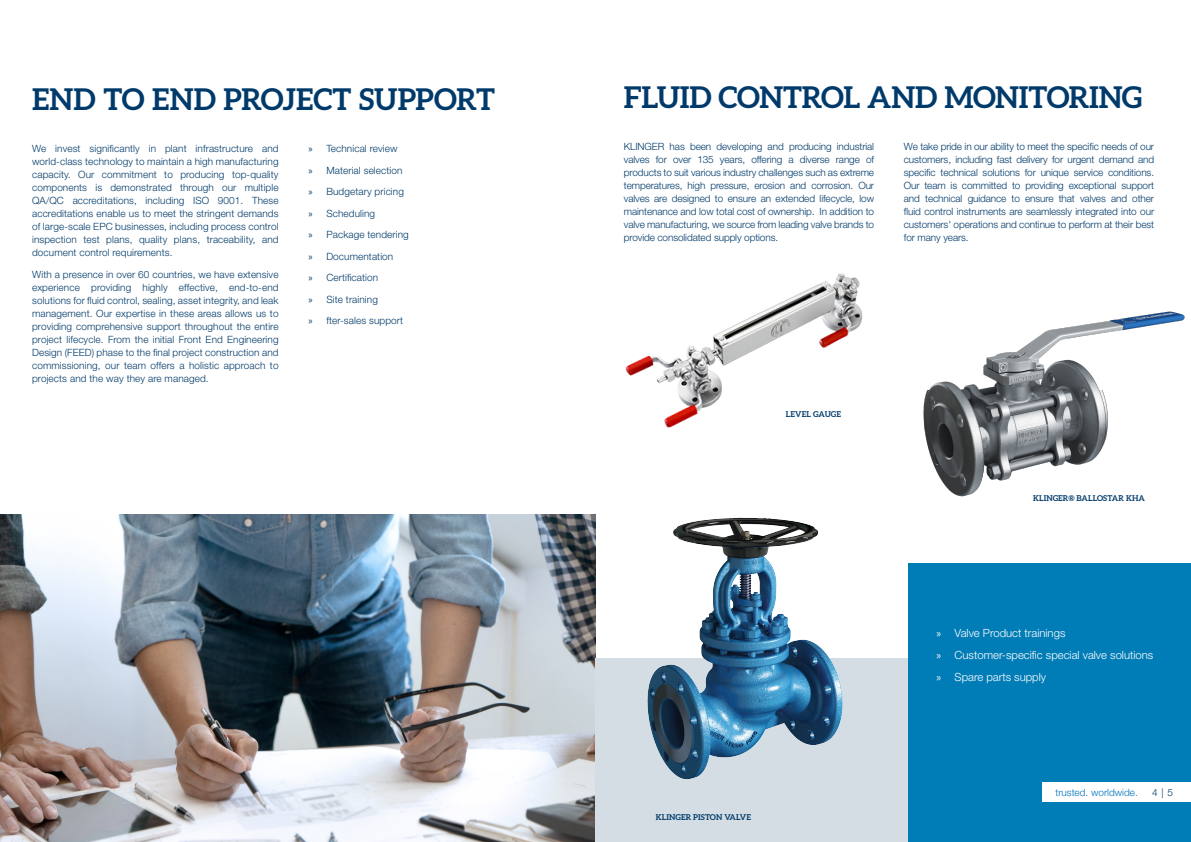
<style>
.page{position:relative;width:1191px;height:842px;background:#fff}
.page>*{position:absolute;margin:0;border:0;box-sizing:border-box;transform-origin:0 0}
.HL{font:700 30px "Aleo";letter-spacing:-.01em;color:#003a6a}
.t1{font:300 11.3px "Helvetica Neue LT Pro";color:#fff}
.Copy{font:300 10px/13px "Helvetica Neue LT Pro";letter-spacing:.01em;color:#003a6a;text-align:justify}
.t2{font:300 10px "Helvetica Neue LT Pro";color:#0072bc}
.Copy-2{font:700 8px "Aleo";letter-spacing:.01em;color:#003a6a}
.s1{font-family:"Myriad Pro";font-weight:400}
</style>
<div class="page">
<img style="left:0;top:514px;width:596px;height:328px">
<div style="left:908px;top:564px;width:283px;height:278px;background:#007cb6"></div>
<div style="left:595px;top:659px;width:313px;height:183px;background:#d3dde3"></div>
<img style="left:923px;top:311px;width:262px;height:186px">
<img style="left:631px;top:517px;width:228px;height:263px">
<img style="left:625px;top:273px;width:238px;height:155px">
<div style="left:1042px;top:782px;width:149px;height:20px;background:#fff"></div>
<p class="HL" style="left:32px;top:82px;width:464px">END TO END PROJECT SUPPORT</p>
<p class="HL" style="left:624px;top:80px;width:520px">FLUID CONTROL AND MONITORING</p>
<p class="Copy" style="left:624px;top:140px;width:252px">KLINGER has been developing and producing industrial valves for over 135 years, offering a diverse range of products to suit various industry challenges such as extreme temperatures, high pressure, erosion and corrosion. Our valves are designed to ensure an extended lifecycle, low maintenance and low total cost of ownership. In addition to valve manufacturing, we source from leading valve brands to provide consolidated supply options.</p>
<p class="Copy" style="left:904px;top:140px;width:252px">We take pride in our ability to meet the specific needs of our customers, including fast delivery for urgent demand and specific technical solutions for unique service conditions.<br>Our team is committed to providing exceptional support and technical guidance to ensure that valves and other fluid control instruments are seamlessly integrated into our customers' operations and continue to perform at their best</p>
<p class="Copy" style="left:32px;top:142px;width:248px">We invest significantly in plant infrastructure and world-class technology to maintain a high manufacturing capacity. Our commitment to producing top-quality components is demonstrated through our multiple QA/QC accreditations, including ISO 9001. These accreditations enable us to meet the stringent demands of large-scale EPC businesses, including process control inspection test plans, quality plans, traceability, and document control requirements.</p>
<p class="Copy" style="left:32px;top:267px;width:248px">With a presence in over 60 countries, we have extensive experience providing highly effective, end-to-end solutions for fluid control, sealing, asset integrity, and leak management. Our expertise in these areas allows us to providing comprehensive support throughout the entire project lifecycle. From the initial Front End Engineering Design (FEED) phase to the final project construction and commissioning, our team offers a holistic approach to projects and the way they are managed.</p>
<p class="Copy" style="left:308px;top:142px;width:91px"><span class="s1">»</span> Technical review</p>
<p class="Copy" style="left:308px;top:163px;width:96px"><span class="s1">»</span> Material selection</p>
<p class="Copy" style="left:308px;top:185px;width:97px"><span class="s1">»</span> Budgetary pricing</p>
<p class="Copy" style="left:308px;top:206px;width:68px"><span class="s1">»</span> Scheduling</p>
<p class="Copy" style="left:308px;top:228px;width:102px"><span class="s1">»</span> Package tendering</p>
<p class="Copy" style="left:308px;top:249px;width:86px"><span class="s1">»</span> Documentation</p>
<p class="Copy" style="left:308px;top:271px;width:71px"><span class="s1">»</span> Certification</p>
<p class="Copy" style="left:308px;top:292px;width:71px"><span class="s1">»</span> Site training</p>
<p class="Copy" style="left:308px;top:314px;width:96px"><span class="s1">»</span> fter-sales support</p>
<p class="Copy-2" style="left:786px;top:409px;width:56px">LEVEL GAUGE</p>
<p class="Copy-2" style="left:656px;top:812px;width:97px">KLINGER PISTON VALVE</p>
<p class="Copy-2" style="left:1033px;top:494px;width:113px">KLINGER® BALLOSTAR KHA</p>
<p class="t1" style="left:936px;top:626px;width:130px"><span class="s1">»</span> Valve Product trainings</p>
<p class="t1" style="left:936px;top:648px;width:218px"><span class="s1">»</span> Customer-specific special valve solutions</p>
<p class="t1" style="left:936px;top:670px;width:111px"><span class="s1">»</span> Spare parts supply</p>
<p class="t2" style="left:1055px;top:787px;width:84px">trusted. worldwide.</p>
<p class="Copy" style="left:1152px;top:786px;width:22px">4 | 5</p>
<p class="Copy" style="left:1154px;top:785px;width:7px">5</p>
</div>
